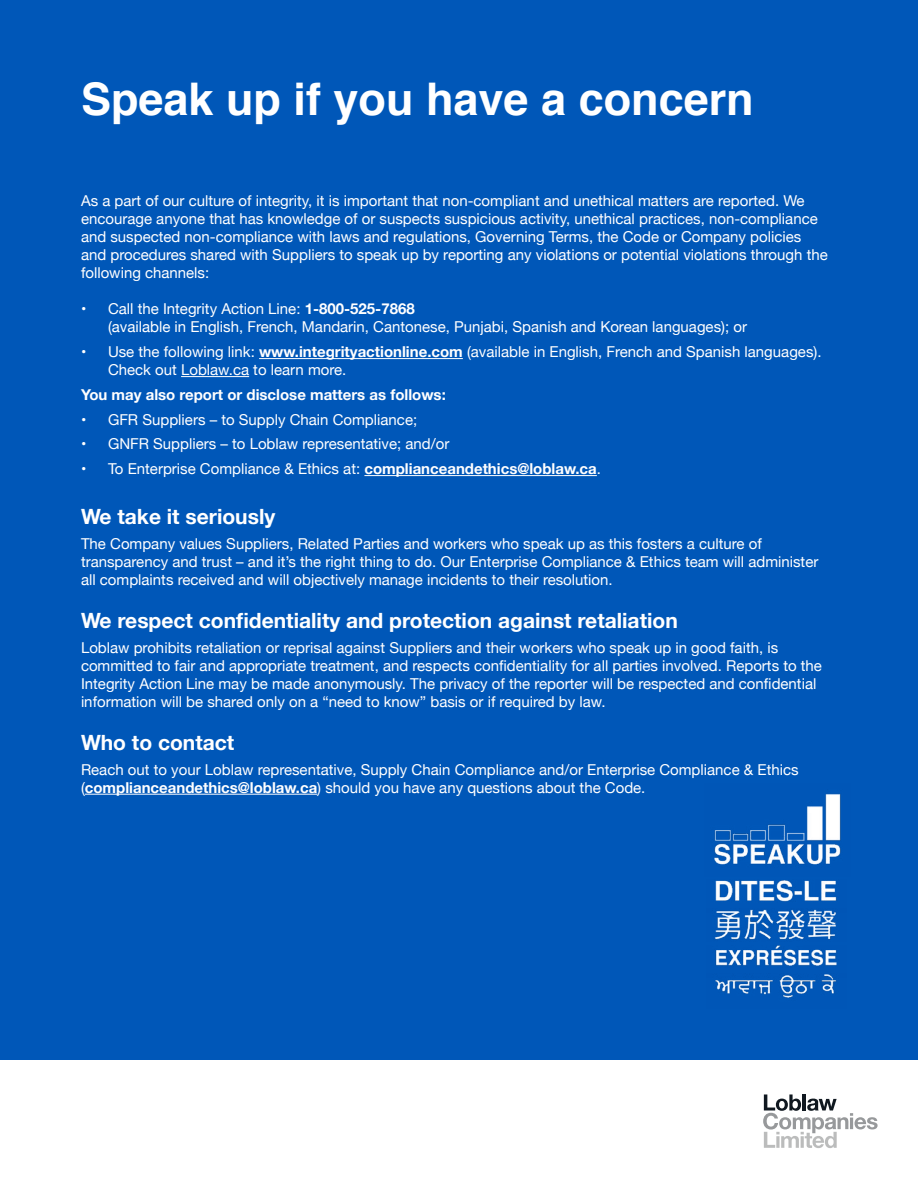
<style>
.page{position:relative;width:918px;height:1188px;background:#fff}
.page>*{position:absolute;margin:0;border:0;box-sizing:border-box;transform-origin:0 0}
.heading{font:700 45px "Helvetica";color:#fff}
.subheading{font:700 21px "Helvetica Neue";color:#fff}
.body_paragraph{font:15px/18px "Helvetica Neue";color:#fff}
.body_paragraph-2{font:700 15px "Helvetica Neue";color:#fff}
.s1{font-weight:700}
</style>
<div class="page">
<svg style="left:763px;top:1094px;width:115px;height:54px"></svg>
<div style="left:0;top:0;width:918px;height:1060px;background:#0057b8"></div>
<hr style="left:259px;top:358px;width:204px;height:1px;background:#fff">
<hr style="left:181px;top:376px;width:68px;height:1px;background:#fff">
<hr style="left:364px;top:475px;width:233px;height:1px;background:#fff">
<hr style="left:85px;top:794px;width:232px;height:1px;background:#fff">
<img style="left:714px;top:794px;width:127px;height:71px">
<img style="left:715px;top:880px;width:122px;height:22px">
<img style="left:714px;top:909px;width:123px;height:31px">
<img style="left:715px;top:945px;width:122px;height:21px">
<img style="left:715px;top:974px;width:122px;height:24px">
<h1 class="heading" style="left:81px;top:63px;width:674px">Speak up if you have a concern</h1>
<p class="body_paragraph" style="left:81px;top:193px;width:748px">As a part of our culture of integrity, it is important that non-compliant and unethical matters are reported. We encourage anyone that has knowledge of or suspects suspicious activity, unethical practices, non-compliance and suspected non-compliance with laws and regulations, Governing Terms, the Code or Company policies and procedures shared with Suppliers to speak up by reporting any violations or potential violations through the following channels:</p>
<p class="body_paragraph" style="left:108px;top:301px;width:641px;text-indent:-27px">• Call the Integrity Action Line: <span class="s1">1-800-525-7868<br></span>(available in English, French, Mandarin, Cantonese, Punjabi, Spanish and Korean languages); or</p>
<p class="body_paragraph" style="left:108px;top:344px;width:715px;text-indent:-27px">• Use the following link: <span class="s1">www.integrityactionline.com</span> (available in English, French and Spanish languages).<br>Check out Loblaw.ca to learn more.</p>
<p class="body_paragraph-2" style="left:81px;top:383px;width:366px">You may also report or disclose matters as follows:</p>
<p class="body_paragraph" style="left:81px;top:411px;width:338px">• GFR Suppliers – to Supply Chain Compliance;</p>
<p class="body_paragraph" style="left:81px;top:436px;width:370px">• GNFR Suppliers – to Loblaw representative; and/or</p>
<p class="body_paragraph" style="left:81px;top:461px;width:522px">• To Enterprise Compliance &amp; Ethics at: <span class="s1">complianceandethics@loblaw.ca</span>.</p>
<h2 class="subheading" style="left:81px;top:500px;width:196px">We take it seriously</h2>
<p class="body_paragraph" style="left:81px;top:535px;width:739px">The Company values Suppliers, Related Parties and workers who speak up as this fosters a culture of transparency and trust – and it’s the right thing to do. Our Enterprise Compliance &amp; Ethics team will administer all complaints received and will objectively manage incidents to their resolution.</p>
<h2 class="subheading" style="left:81px;top:604px;width:598px">We respect confidentiality and protection against retaliation</h2>
<p class="body_paragraph" style="left:81px;top:639px;width:742px">Loblaw prohibits retaliation or reprisal against Suppliers and their workers who speak up in good faith, is committed to fair and appropriate treatment, and respects confidentiality for all parties involved. Reports to the Integrity Action Line may be made anonymously. The privacy of the reporter will be respected and confidential information will be shared only on a “need to know” basis or if required by law.</p>
<h2 class="subheading" style="left:81px;top:726px;width:155px">Who to contact</h2>
<p class="body_paragraph" style="left:81px;top:761px;width:719px">Reach out to your Loblaw representative, Supply Chain Compliance and/or Enterprise Compliance &amp; Ethics (<span class="s1">complianceandethics@loblaw.ca</span>) should you have any questions about the Code.</p>
</div>
